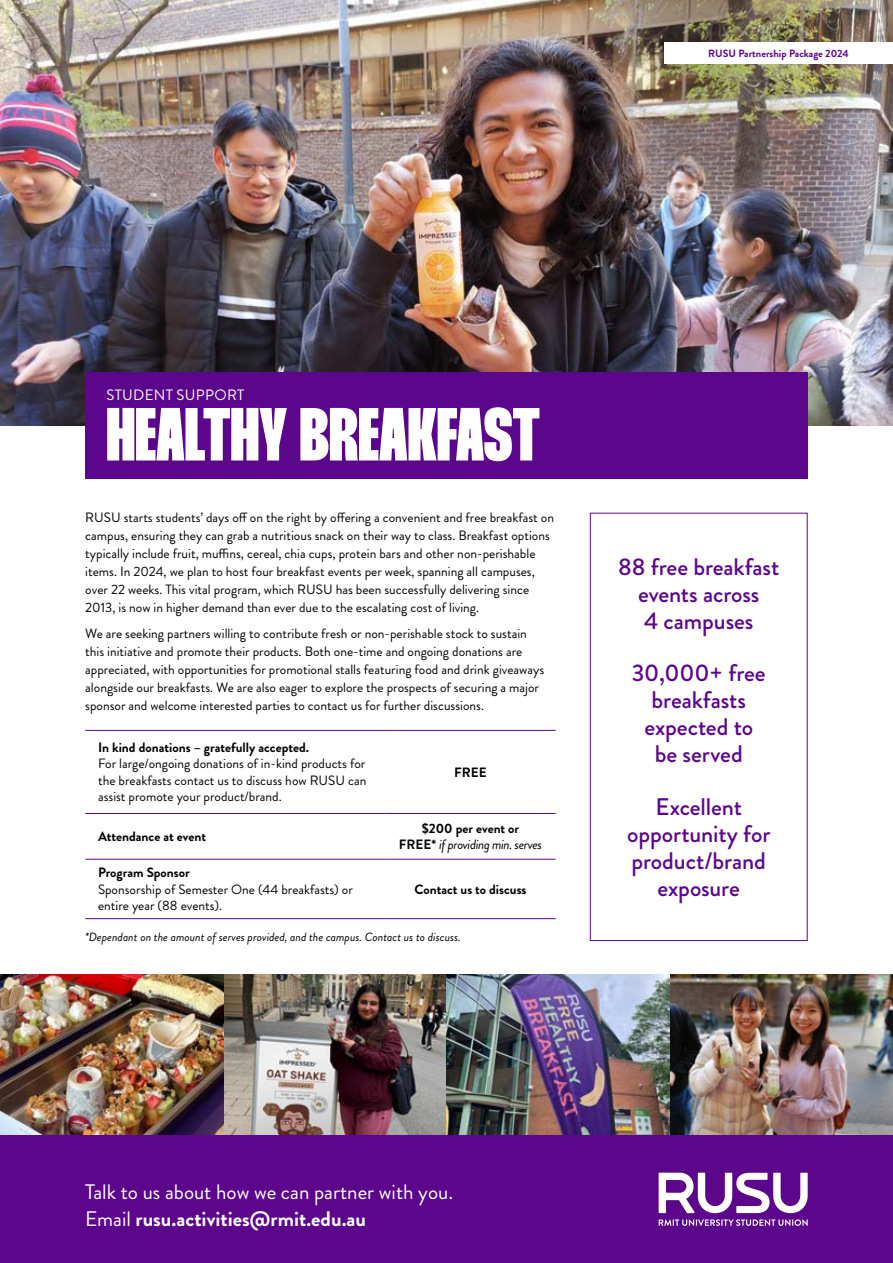
<style>
.page{position:relative;width:893px;height:1263px;background:#fff}
.page>*{position:absolute;margin:0;border:0;box-sizing:border-box;transform-origin:0 0}
.t1{font:75px "Thunder Extra Bold LC";color:#fff}
.t2{font:500 24px/27px "Brandon Grotesque";letter-spacing:-.005em;color:#5c068c;text-align:center}
.t3{font:21px/26.7px "Brandon Grotesque";color:#fff}
.t4{font:15px "Brandon Grotesque";letter-spacing:.02em;color:#fff}
.t5{font:13.5px/18px "Brandon Grotesque";color:#000}
.t6{font:700 13.5px "Brandon Grotesque";color:#000}
.t7{font:italic 13.5px/16.5px "Brandon Grotesque";letter-spacing:-.03em;color:#000;text-align:center}
.t8{font:italic 12px "Brandon Grotesque";color:#000}
.t9{font:700 10.5px "Brandon Grotesque";color:#5c068c}
.s1{font-weight:700;font-style:normal}
.s2{font-weight:700}
</style>
<div class="page">
<img style="left:0;top:0;width:893px;height:425px">
<img style="left:223px;top:975px;width:223px;height:160px">
<img style="left:670px;top:975px;width:223px;height:160px">
<img style="left:0;top:975px;width:223px;height:160px">
<img style="left:446px;top:975px;width:224px;height:160px">
<svg style="left:85px;top:858px;width:471px;height:1px"></svg>
<hr style="left:85px;top:730px;width:300px;height:1px;background:#5c068c">
<hr style="left:385px;top:730px;width:171px;height:1px;background:#5c068c">
<hr style="left:85px;top:813px;width:300px;height:1px;background:#5c068c">
<hr style="left:385px;top:813px;width:171px;height:1px;background:#5c068c">
<hr style="left:85px;top:859px;width:300px;height:1px;background:#5c068c">
<hr style="left:385px;top:859px;width:171px;height:1px;background:#5c068c">
<hr style="left:85px;top:918px;width:300px;height:1px;background:#5c068c">
<hr style="left:385px;top:918px;width:171px;height:1px;background:#5c068c">
<div style="left:85px;top:372px;width:723px;height:106px;background:#5c068c"></div>
<div style="left:0;top:1135px;width:893px;height:128px;background:#5c068c"></div>
<svg style="left:659px;top:1219px;width:149px;height:7px"></svg>
<svg style="left:659px;top:1173px;width:149px;height:40px"></svg>
<div style="left:664px;top:43px;width:229px;height:21px;background:#fff"></div>
<div style="left:590px;top:513px;width:217px;height:428px;border:1px solid #5c068c"></div>
<p class="t9" style="left:708px;top:46px;width:142px">RUSU Partnership Package 2024</p>
<p class="t4" style="left:106px;top:385px;width:140px">STUDENT SUPPORT</p>
<h1 class="t1" style="left:106px;top:393px;width:435px">HEALTHY BREAKFAST</h1>
<p class="t5" style="left:85px;top:508px;width:470px">RUSU starts students’ days off on the right by offering a convenient and free breakfast on campus, ensuring they can grab a nutritious snack on their way to class. Breakfast options typically include fruit, muffins, cereal, chia cups, protein bars and other non-perishable items. In 2024, we plan to host four breakfast events per week, spanning all campuses, over 22 weeks. This vital program, which RUSU has been successfully delivering since 2013, is now in higher demand than ever due to the escalating cost of living.</p>
<p class="t5" style="left:85px;top:625px;width:460px">We are seeking partners willing to contribute fresh or non-perishable stock to sustain this initiative and promote their products. Both one-time and ongoing donations are appreciated, with opportunities for promotional stalls featuring food and drink giveaways alongside our breakfasts. We are also eager to explore the prospects of securing a major sponsor and welcome interested parties to contact us for further discussions.</p>
<p class="t6" style="left:98px;top:738px;width:212px">In kind donations – gratefully accepted.</p>
<p class="t5" style="left:98px;top:756px;width:270px;line-height:16.5px;text-align:justify">For large/ongoing donations of in-kind products for the breakfasts contact us to discuss how RUSU can assist promote your product/brand.</p>
<p class="t6" style="left:454px;top:762px;width:34px">FREE</p>
<p class="t6" style="left:98px;top:827px;width:110px">Attendance at event</p>
<p class="t7" style="left:399px;top:820px;width:144px"><span class="s1">$200 per event or<br>FREE*</span> if providing min. serves</p>
<p class="t6" style="left:98px;top:863px;width:93px">Program Sponsor</p>
<p class="t5" style="left:98px;top:881px;width:256px;line-height:16.5px">Sponsorship of Semester One (44 breakfasts) or entire year (88 events).</p>
<p class="t6" style="left:414px;top:879px;width:114px">Contact us to discuss</p>
<p class="t8" style="left:85px;top:929px;width:377px">*Dependant on the amount of serves provided, and the campus. Contact us to discuss.</p>
<h2 class="t2" style="left:618px;top:553px;width:163px">88 free breakfast events across<br>4 campuses</h2>
<h2 class="t2" style="left:632px;top:660px;width:135px">30,000+ free breakfasts expected to be served</h2>
<h2 class="t2" style="left:627px;top:793px;width:145px">Excellent opportunity for product/brand exposure</h2>
<h3 class="t3" style="left:85px;top:1179px;width:370px">Talk to us about how we can partner with you.<br>Email <span class="s2">rusu.activities@rmit.edu.au</span></h3>
</div>
